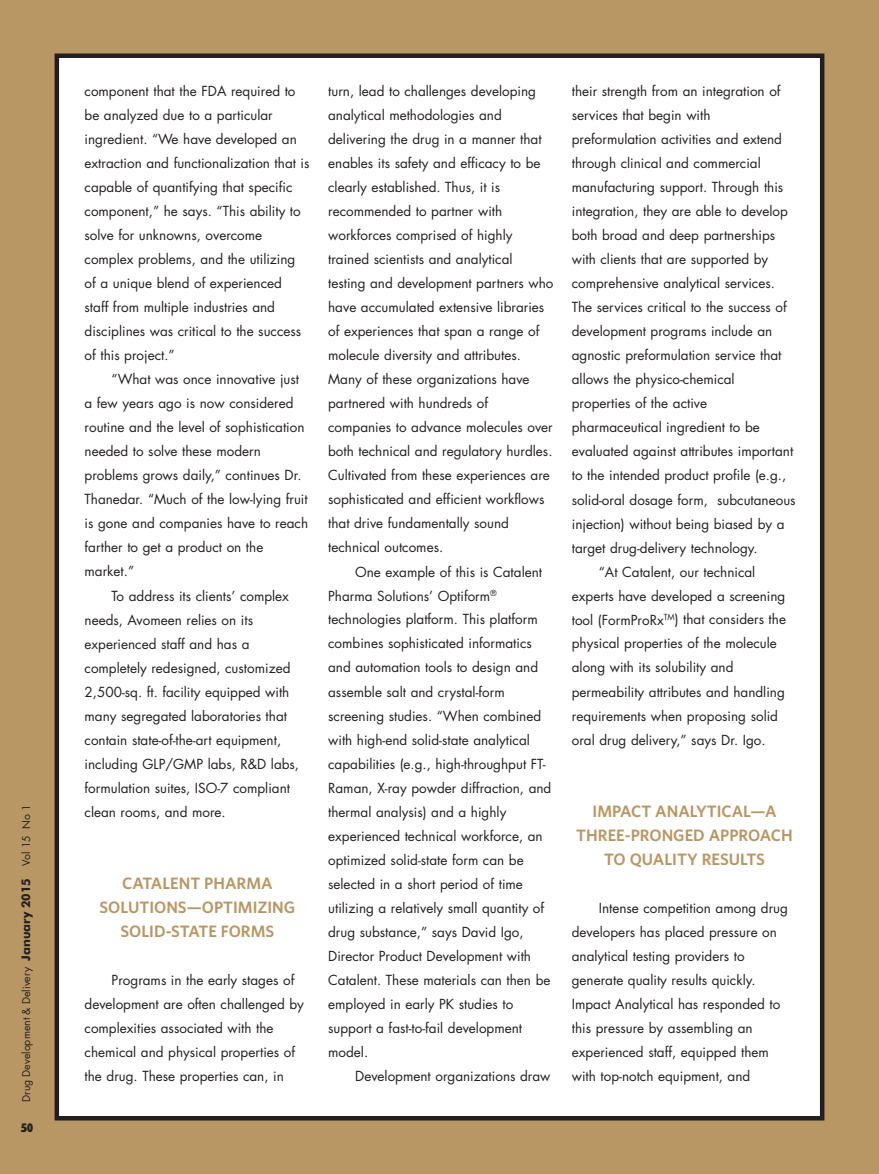
<style>
.page{position:relative;width:879px;height:1174px;background:#fff}
.page>*{position:absolute;margin:0;border:0;box-sizing:border-box;transform-origin:0 0}
.t1{font:600 16.5px/24px "Whitney";color:#b99764;text-align:center}
.t2{font:13.5px/24px "Futura";color:#231f20}
.t3{font:900 condensed 12px "Futura BT";color:#231f20}
.t4{font:10.5px "Futura";color:#231f20}
.s1{font-family:"Futura BT";font-weight:700;font-size:12px}
</style>
<div class="page">
<div style="left:0;top:0;width:879px;height:1173px;background:#b99764"></div>
<div style="left:57px;top:56px;width:765px;height:1062px;background:#fff"></div>
<div style="left:55px;top:53px;width:769px;height:1067px;border:4px solid #231f20"></div>
<p class="t4" style="left:22px;top:1102px;width:299px;rotate:-90deg">Drug Development &amp; Delivery <span class="s1">January 2015</span> Vol 15 No 1</p>
<p class="t3" style="left:21px;top:1122px;width:13px">50</p>
<p class="t2" style="left:85px;top:80px;width:226px">component that the FDA required to be analyzed due to a particular ingredient. “We have developed an extraction and functionalization that is capable of quantifying that specific component,” he says. “This ability to solve for unknowns, overcome complex problems, and the utilizing of a unique blend of experienced<br>staff from multiple industries and disciplines was critical to the success of this project.”</p>
<p class="t2" style="left:85px;top:368px;width:225px;text-indent:27px">“What was once innovative just a few years ago is now considered routine and the level of sophistication needed to solve these modern problems grows daily,” continues Dr.<br>Thanedar. “Much of the low-lying fruit is gone and companies have to reach farther to get a product on the market.”</p>
<p class="t2" style="left:85px;top:584px;width:216px;text-indent:27px">To address its clients’ complex needs, Avomeen relies on its experienced staff and has a completely redesigned, customized 2,500-sq. ft. facility equipped with many segregated laboratories that contain state-of-the-art equipment, including GLP/GMP labs, R&amp;D labs, formulation suites, ISO-7 compliant clean rooms, and more.</p>
<p class="t1" style="left:99px;top:870px;width:197px">CATALENT PHARMA<br>SOLUTIONS—OPTIMIZING<br>SOLID-STATE FORMS</p>
<p class="t2" style="left:85px;top:968px;width:221px;text-indent:27px">Programs in the early stages of development are often challenged by complexities associated with the chemical and physical properties of the drug. These properties can, in</p>
<p class="t2" style="left:328px;top:80px;width:227px">turn, lead to challenges developing analytical methodologies and delivering the drug in a manner that enables its safety and efficacy to be clearly established. Thus, it is recommended to partner with workforces comprised of highly trained scientists and analytical<br>testing and development partners who have accumulated extensive libraries of experiences that span a range of molecule diversity and attributes.<br>Many of these organizations have partnered with hundreds of companies to advance molecules over both technical and regulatory hurdles.<br>Cultivated from these experiences are sophisticated and efficient workflows that drive fundamentally sound technical outcomes.</p>
<p class="t2" style="left:328px;top:560px;width:225px;text-indent:27px">One example of this is Catalent Pharma Solutions’ Optiform<sup>® </sup>technologies platform. This platform combines sophisticated informatics and automation tools to design and assemble salt and crystal-form screening studies. “When combined with high-end solid-state analytical capabilities (e.g., high-throughput FT-Raman, X-ray powder diffraction, and thermal analysis) and a highly experienced technical workforce, an optimized solid-state form can be selected in a short period of time utilizing a relatively small quantity of drug substance,” says David Igo, Director Product Development with Catalent. These materials can then be employed in early PK studies to support a fast-to-fail development model.</p>
<p class="t2" style="left:355px;top:1064px;width:197px">Development organizations draw</p>
<p class="t2" style="left:572px;top:80px;width:210px">their strength from an integration of</p>
<p class="t2" style="left:572px;top:104px;width:140px">services that begin with</p>
<p class="t2" style="left:572px;top:128px;width:212px">preformulation activities and extend</p>
<p class="t2" style="left:572px;top:152px;width:190px">through clinical and commercial</p>
<p class="t2" style="left:572px;top:176px;width:213px">manufacturing support. Through this</p>
<p class="t2" style="left:572px;top:200px;width:217px">integration, they are able to develop</p>
<p class="t2" style="left:572px;top:224px;width:205px">both broad and deep partnerships</p>
<p class="t2" style="left:572px;top:248px;width:198px">with clients that are supported by</p>
<p class="t2" style="left:572px;top:272px;width:205px">comprehensive analytical services.</p>
<p class="t2" style="left:572px;top:296px;width:216px">The services critical to the success of</p>
<p class="t2" style="left:572px;top:320px;width:202px">development programs include an</p>
<p class="t2" style="left:572px;top:344px;width:211px">agnostic preformulation service that</p>
<p class="t2" style="left:572px;top:368px;width:164px">allows the physico-chemical</p>
<p class="t2" style="left:572px;top:392px;width:137px">properties of the active</p>
<p class="t2" style="left:572px;top:416px;width:189px">pharmaceutical ingredient to be</p>
<p class="t2" style="left:572px;top:440px;width:223px">evaluated against attributes important</p>
<p class="t2" style="left:572px;top:464px;width:216px">to the intended product profile (e.g.,</p>
<p class="t2" style="left:572px;top:488px;width:225px">solid-oral dosage form, subcutaneous</p>
<p class="t2" style="left:572px;top:512px;width:214px">injection) without being biased by a</p>
<p class="t2" style="left:572px;top:536px;width:187px">target drug-delivery technology.</p>
<p class="t2" style="left:599px;top:560px;width:158px">“At Catalent, our technical</p>
<p class="t2" style="left:572px;top:584px;width:215px">experts have developed a screening</p>
<p class="t2" style="left:572px;top:608px;width:216px">tool (FormProRx<sup>TM</sup>) that considers the</p>
<p class="t2" style="left:572px;top:632px;width:206px">physical properties of the molecule</p>
<p class="t2" style="left:572px;top:656px;width:163px">along with its solubility and</p>
<p class="t2" style="left:572px;top:680px;width:214px">permeability attributes and handling</p>
<p class="t2" style="left:572px;top:704px;width:208px">requirements when proposing solid</p>
<p class="t2" style="left:572px;top:728px;width:195px">oral drug delivery,” says Dr. Igo.</p>
<p class="t1" style="left:576px;top:798px;width:218px">IMPACT ANALYTICAL—A<br>THREE-PRONGED APPROACH<br>TO QUALITY RESULTS</p>
<p class="t2" style="left:572px;top:896px;width:218px;text-indent:27px">Intense competition among drug developers has placed pressure on analytical testing providers to generate quality results quickly.<br>Impact Analytical has responded to this pressure by assembling an experienced staff, equipped them with top-notch equipment, and</p>
</div>
